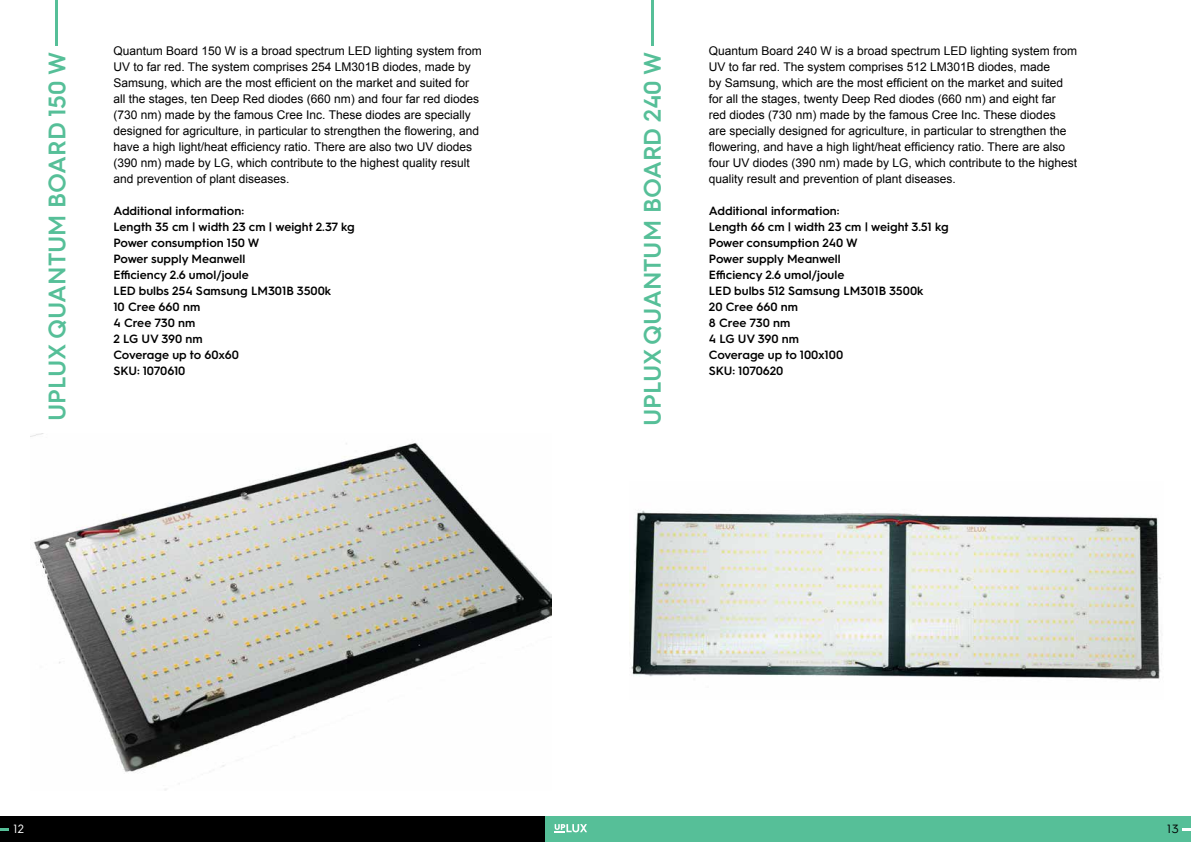
<style>
.page{position:relative;width:1191px;height:842px;background:#fff}
.page>*{position:absolute;margin:0;border:0;box-sizing:border-box;transform-origin:0 0}
.t1{font:600 24px "Hurme Geometric Sans 3";color:#56bf98}
.t2{font:12px/16px "Arial";color:#000}
.t3{font:600 12px/16px "Hurme Geometric Sans 3";color:#000}
.t4{font:12px "Hurme Geometric Sans 3";color:#fff}
.t5{font:12px "Hurme Geometric Sans 3";color:#000}
</style>
<div class="page">
<div style="left:0;top:816px;width:1191px;height:26px;background:#000"></div>
<svg style="left:0;top:828px;width:9px;height:2px"></svg>
<div style="left:545px;top:816px;width:646px;height:26px;background:#56bf98"></div>
<svg style="left:554px;top:824px;width:33px;height:8px"></svg>
<svg style="left:1182px;top:828px;width:9px;height:2px"></svg>
<hr style="left:56px;top:0;width:2px;height:45px;background:#56bf98">
<hr style="left:651px;top:0;width:2px;height:45px;background:#56bf98">
<img style="left:30px;top:433px;width:521px;height:357px">
<img style="left:631px;top:510px;width:531px;height:170px">
<p class="t2" style="left:113px;top:43px;width:370px">Quantum Board 150 W is a broad spectrum LED lighting system from UV to far red. The system comprises 254 LM301B diodes, made by Samsung, which are the most efficient on the market and suited for all the stages, ten Deep Red diodes (660 nm) and four far red diodes (730 nm) made by the famous Cree Inc. These diodes are specially designed for agriculture, in particular to strengthen the flowering, and have a high light/heat efficiency ratio. There are also two UV diodes (390 nm) made by LG, which contribute to the highest quality result and prevention of plant diseases.</p>
<p class="t3" style="left:113px;top:202px;width:243px">Additional information:<br>Length 35 cm | width 23 cm | weight 2.37 kg<br>Power consumption 150 W<br>Power supply Meanwell<br>Efficiency 2.6 umol/joule<br>LED bulbs 254 Samsung LM301B 3500k<br>10 Cree 660 nm<br>4 Cree 730 nm<br>2 LG UV 390 nm<br>Coverage up to 60x60<br>SKU: 1070610</p>
<h1 class="t1" style="left:40px;top:421px;width:371px;rotate:-90deg">UPLUX QUANTUM BOARD 150 W</h1>
<h1 class="t1" style="left:635px;top:426px;width:376px;rotate:-90deg">UPLUX QUANTUM BOARD 240 W</h1>
<p class="t2" style="left:709px;top:43px;width:370px">Quantum Board 240 W is a broad spectrum LED lighting system from UV to far red. The system comprises 512 LM301B diodes, made<br>by Samsung, which are the most efficient on the market and suited for all the stages, twenty Deep Red diodes (660 nm) and eight far<br>red diodes (730 nm) made by the famous Cree Inc. These diodes<br>are specially designed for agriculture, in particular to strengthen the flowering, and have a high light/heat efficiency ratio. There are also four UV diodes (390 nm) made by LG, which contribute to the highest quality result and prevention of plant diseases.</p>
<p class="t3" style="left:709px;top:202px;width:241px">Additional information:<br>Length 66 cm | width 23 cm | weight 3.51 kg<br>Power consumption 240 W<br>Power supply Meanwell<br>Efficiency 2.6 umol/joule<br>LED bulbs 512 Samsung LM301B 3500k<br>20 Cree 660 nm<br>8 Cree 730 nm<br>4 LG UV 390 nm<br>Coverage up to 100x100<br>SKU: 1070620</p>
<p class="t4" style="left:14px;top:821px;width:12px">12</p>
<p class="t5" style="left:1167px;top:821px;width:13px">13</p>
</div>
